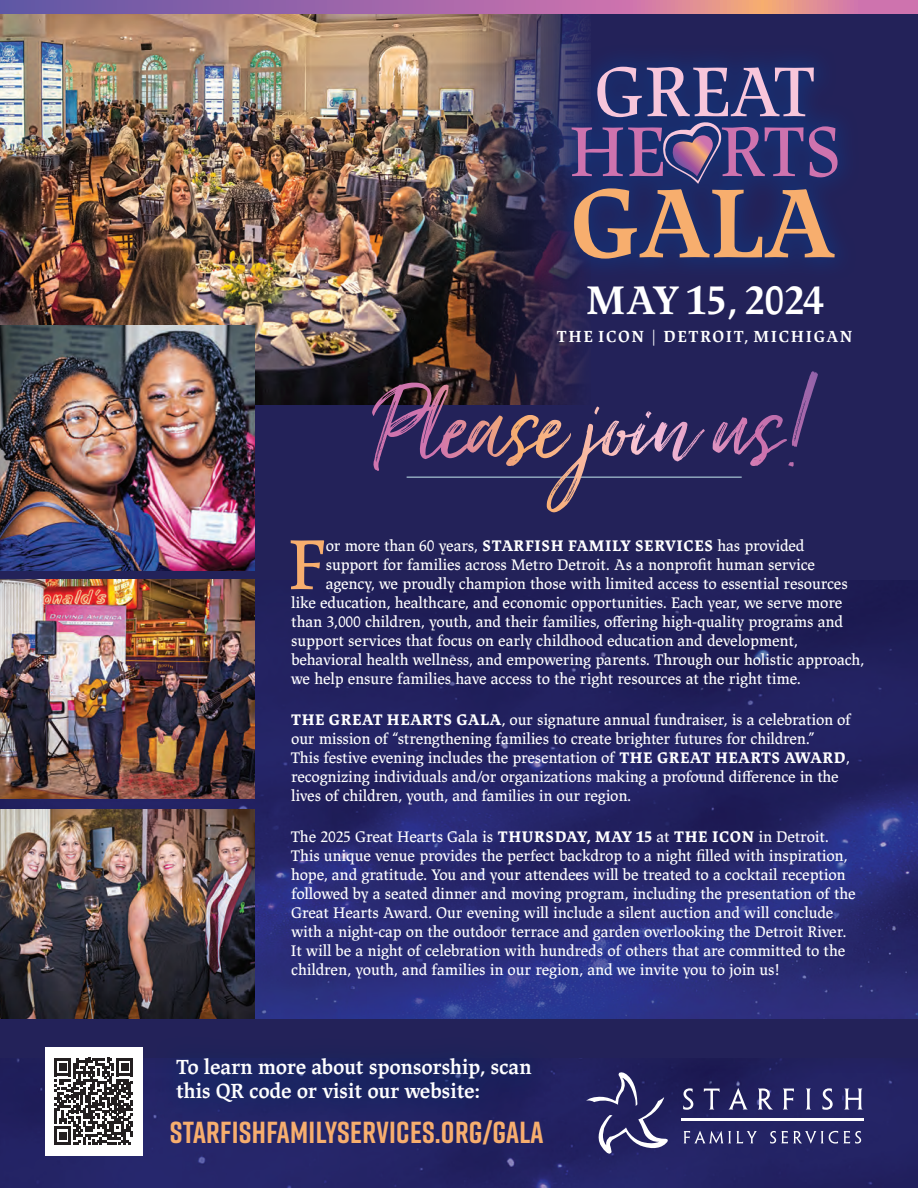
<style>
.page{position:relative;width:918px;height:1188px;background:#232259}
.page>*{position:absolute;margin:0;border:0;box-sizing:border-box;transform-origin:0 0}
.Text-Lapture{font:72.3px "Lapture";color:#f7ae6e}
.t1{font:700 40.95px "Lapture Display";color:#fff}
.t2{font:700 30.45px "Rift";letter-spacing:.01em;color:#f7ae6e}
.Text-Lapture-2{font:600 21px/24px "Lapture";letter-spacing:-.015em;color:#fff}
.Bullet-Lapture{font:700 16.5px "Lapture Display";letter-spacing:.1em;color:#fff}
.Text-Lapture-3{font:15.75px/19px "Lapture";letter-spacing:-.015em;color:#fff}
.s1{font-weight:700}
</style>
<div class="page">
<img style="left:39px;top:582px;width:879px;height:436px">
<img style="left:0;top:1058px;width:918px;height:130px">
<svg style="left:586px;top:1072px;width:83px;height:82px"></svg>
<svg style="left:683px;top:1088px;width:10px;height:22px"></svg>
<svg style="left:704px;top:1089px;width:16px;height:21px"></svg>
<svg style="left:729px;top:1088px;width:19px;height:22px"></svg>
<svg style="left:758px;top:1088px;width:15px;height:22px"></svg>
<svg style="left:783px;top:1089px;width:11px;height:21px"></svg>
<svg style="left:806px;top:1089px;width:5px;height:21px"></svg>
<svg style="left:822px;top:1088px;width:11px;height:22px"></svg>
<svg style="left:844px;top:1089px;width:18px;height:21px"></svg>
<svg style="left:684px;top:1131px;width:73px;height:12px"></svg>
<svg style="left:770px;top:1131px;width:68px;height:13px"></svg>
<svg style="left:844px;top:1131px;width:17px;height:13px"></svg>
<hr style="left:682px;top:1118px;width:182px;height:3px;background:#fff">
<img style="left:0;top:13px;width:591px;height:392px">
<img style="left:0;top:325px;width:255px;height:245px">
<img style="left:0;top:579px;width:255px;height:220px">
<img style="left:0;top:809px;width:255px;height:209px">
<svg style="left:0;top:0;width:918px;height:13px;background:#ac70a3"></svg>
<div style="left:153px;top:1035px;width:402px;height:91px;background:#1f2361"></div>
<div style="left:549px;top:43px;width:312px;height:239px;background:#11367e;opacity:.75"></div>
<svg style="left:572px;top:67px;width:266px;height:192px"></svg>
<hr style="left:407px;top:476px;width:335px;height:2px;background:#8aa1b7">
<svg style="left:792px;top:371px;width:26px;height:76px"></svg>
<div style="left:45px;top:1047px;width:98px;height:109px;background:#fff"></div>
<svg style="left:55px;top:1058px;width:78px;height:87px"></svg>
<p class="t1" style="left:586px;top:275px;width:240px">MAY 15, 2024</p>
<p class="Bullet-Lapture" style="left:557px;top:326px;width:297px">THE ICON | DETROIT, MICHIGAN</p>
<p class="Text-Lapture" style="left:288px;top:522px;width:39px">F</p>
<p class="Text-Lapture-3" style="left:326px;top:536px;width:480px">or more than 60 years, <span class="s1">STARFISH FAMILY SERVICES</span> has provided</p>
<p class="Text-Lapture-3" style="left:326px;top:555px;width:491px">support for families across Metro Detroit. As a nonprofit human service</p>
<p class="Text-Lapture-3" style="left:326px;top:575px;width:524px">agency, we proudly champion those with limited access to essential resources</p>
<p class="Text-Lapture-3" style="left:291px;top:594px;width:553px">like education, healthcare, and economic opportunities. Each year, we serve more</p>
<p class="Text-Lapture-3" style="left:291px;top:613px;width:553px">than 3,000 children, youth, and their families, offering high-quality programs and</p>
<p class="Text-Lapture-3" style="left:291px;top:632px;width:508px">support services that focus on early childhood education and development,</p>
<p class="Text-Lapture-3" style="left:291px;top:651px;width:575px">behavioral health wellness, and empowering parents. Through our holistic approach,</p>
<p class="Text-Lapture-3" style="left:291px;top:670px;width:511px">we help ensure families have access to the right resources at the right time.</p>
<p class="Text-Lapture-3" style="left:291px;top:710px;width:562px"><span class="s1">THE GREAT HEARTS GALA</span>, our signature annual fundraiser, is a celebration of our mission of “strengthening families to create brighter futures for children.”<br>This festive evening includes the presentation of <span class="s1">THE GREAT HEARTS AWARD</span>, recognizing individuals and/or organizations making a profound difference in the lives of children, youth, and families in our region.</p>
<p class="Text-Lapture-3" style="left:291px;top:827px;width:567px">The 2025 Great Hearts Gala is <span class="s1">THURSDAY, MAY 15</span> at <span class="s1">THE ICON</span> in Detroit.<br>This unique venue provides the perfect backdrop to a night filled with inspiration, hope, and gratitude. You and your attendees will be treated to a cocktail reception followed by a seated dinner and moving program, including the presentation of the Great Hearts Award. Our evening will include a silent auction and will conclude with a night-cap on the outdoor terrace and garden overlooking the Detroit River.<br>It will be a night of celebration with hundreds of others that are committed to the children, youth, and families in our region, and we invite you to join us!</p>
<p class="Text-Lapture-2" style="left:176px;top:1055px;width:357px">To learn more about sponsorship, scan this QR code or visit our website:</p>
<p class="t2" style="left:170px;top:1111px;width:375px">STARFISHFAMILYSERVICES.ORG/GALA</p>
</div>
